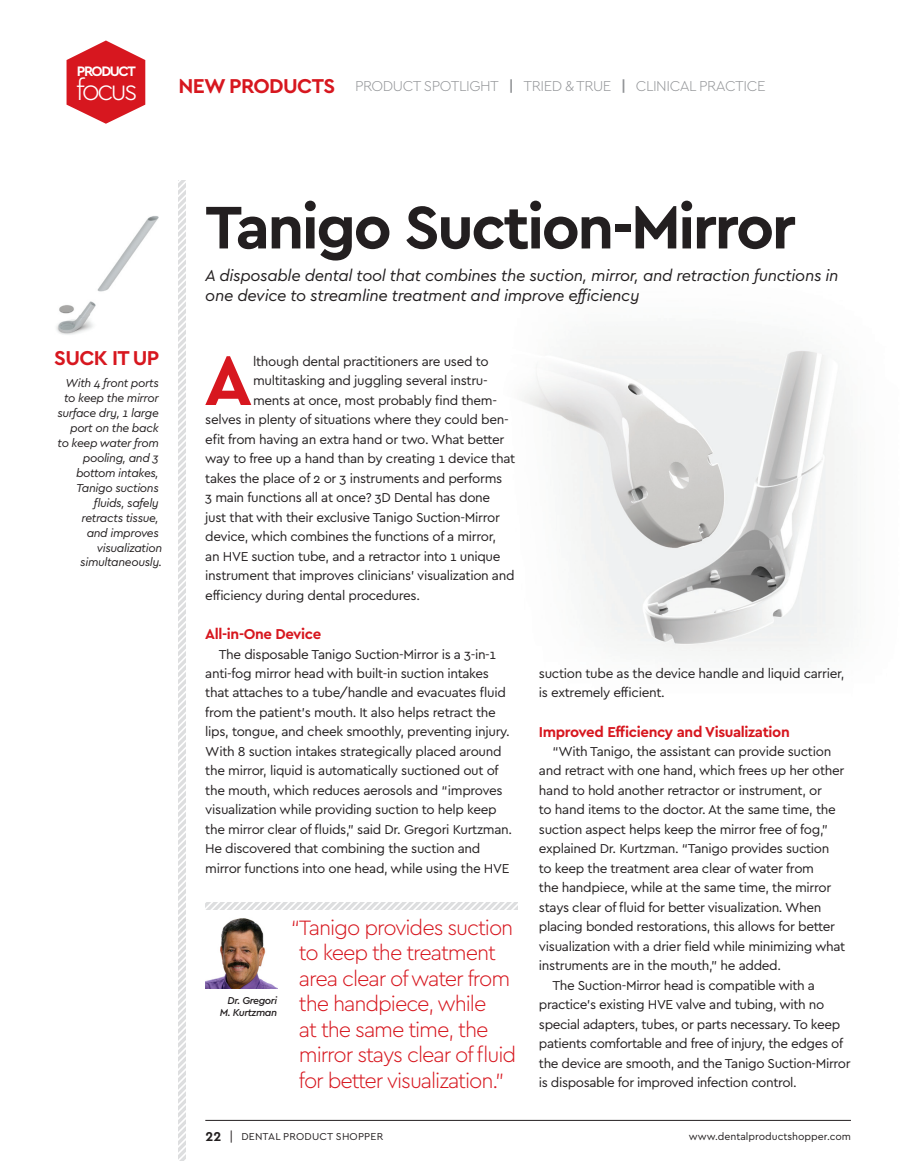
<style>
.page{position:relative;width:905px;height:1161px;background:#fff}
.page>*{position:absolute;margin:0;border:0;box-sizing:border-box;transform-origin:0 0}
.NP_UPGRADED_BODY_FIR{font:700 72.6px "Cera";color:#d7171f}
.PS_PRODUCT_NAME__RD{font:700 63px "Cera";letter-spacing:-.04em;color:#231f20}
.t1{font:300 29.85px "Cera";letter-spacing:-.1em;color:#fff}
.t2{font:300 21.75px/25.5px "Cera";letter-spacing:-.05em;color:#d7171f}
.PS_SIDE_COLUMN_HEADL{font:700 21px "Cera";letter-spacing:-.03em;color:#d7171f}
.PS_PRODUCT_NAME__RD-2{font:italic 16.5px/19.5px "Cera";letter-spacing:-.02em;color:#231f20}
.NP_BODY_FP__RD{font:700 15px "Cera";letter-spacing:-.025em;color:#d7171f}
.t3{font:300 15px "Cera";letter-spacing:-.03em;color:#939598}
.t4{font:700 14.4px "Cera";letter-spacing:-.1em;color:#fff}
.CP_BODY_FP__RD{font:13.5px/19.5px "Cera";letter-spacing:-.025em;color:#231f20}
.NP_UPGRADED_BODY_FIR-2{font:13.5px "Cera";letter-spacing:-.025em;color:#231f20}
.PS_SIDE_COLUMN_BODY{font:italic 12px/15px "Cera";letter-spacing:-.03em;color:#231f20;text-align:right}
.t5{font:10.5px "Cera";color:#231f20}
.t6{font:10.5px "Cera";letter-spacing:.02em;color:#231f20}
.PE_Quote_names_citie{font:italic 500 10.5px/12px "Cera";letter-spacing:-.04em;color:#231f20;text-align:right}
.s1{font-weight:700}
.s2{font-weight:700;font-size:13.5px}
.s3{font-size:13.5px}
</style>
<div class="page">
<img style="left:521px;top:339px;width:318px;height:313px">
<svg style="left:178px;top:180px;width:7px;height:981px"></svg>
<svg style="left:67px;top:41px;width:78px;height:83px"></svg>
<hr style="left:205px;top:1120px;width:646px;height:1px;background:#231f20">
<img style="left:56px;top:216px;width:103px;height:119px">
<svg style="left:205px;top:902px;width:312px;height:7px"></svg>
<img style="left:205px;top:918px;width:72px;height:71px">
<p class="t4" style="left:77px;top:62px;width:60px">PRODUCT</p>
<p class="t1" style="left:76px;top:70px;width:63px">focus</p>
<p class="PS_SIDE_COLUMN_HEADL" style="left:178px;top:72px;width:158px">NEW PRODUCTS</p>
<p class="t3" style="left:355px;top:76px;width:412px">PRODUCT SPOTLIGHT <span class="s1">|</span> TRIED &amp; TRUE <span class="s1">|</span> CLINICAL PRACTICE</p>
<p class="PS_SIDE_COLUMN_HEADL" style="left:54px;top:344px;width:106px">SUCK IT UP</p>
<p class="PS_SIDE_COLUMN_BODY" style="left:57px;top:375px;width:106px">With 4 front ports to keep the mirror surface dry, 1 large port on the back<br>to keep water from pooling, and 3 bottom intakes,<br>Tanigo suctions fluids, safely retracts tissue,<br>and improves visualization simultaneously.</p>
<p class="PS_PRODUCT_NAME__RD" style="left:205px;top:185px;width:592px">Tanigo Suction-Mirror</p>
<p class="PS_PRODUCT_NAME__RD-2" style="left:205px;top:265px;width:634px">A disposable dental tool that combines the suction, mirror, and retraction functions in one device to streamline treatment and improve efficiency</p>
<p class="NP_UPGRADED_BODY_FIR" style="left:204px;top:332px;width:49px">A</p>
<p class="NP_UPGRADED_BODY_FIR-2" style="left:253px;top:352px;width:237px">lthough dental practitioners are used to</p>
<p class="NP_UPGRADED_BODY_FIR-2" style="left:253px;top:372px;width:236px">multitasking and juggling several instru-</p>
<p class="NP_UPGRADED_BODY_FIR-2" style="left:253px;top:391px;width:245px">ments at once, most probably find them-</p>
<p class="NP_UPGRADED_BODY_FIR-2" style="left:205px;top:411px;width:305px">selves in plenty of situations where they could ben-</p>
<p class="NP_UPGRADED_BODY_FIR-2" style="left:205px;top:430px;width:300px">efit from having an extra hand or two. What better</p>
<p class="NP_UPGRADED_BODY_FIR-2" style="left:205px;top:450px;width:311px">way to free up a hand than by creating 1 device that</p>
<p class="NP_UPGRADED_BODY_FIR-2" style="left:205px;top:469px;width:298px">takes the place of 2 or 3 instruments and performs</p>
<p class="NP_UPGRADED_BODY_FIR-2" style="left:205px;top:489px;width:286px">3 main functions all at once? 3D Dental has done</p>
<p class="NP_UPGRADED_BODY_FIR-2" style="left:205px;top:508px;width:296px">just that with their exclusive Tanigo Suction-Mirror</p>
<p class="NP_UPGRADED_BODY_FIR-2" style="left:205px;top:528px;width:292px">device, which combines the functions of a mirror,</p>
<p class="NP_UPGRADED_BODY_FIR-2" style="left:205px;top:547px;width:297px">an HVE suction tube, and a retractor into 1 unique</p>
<p class="NP_UPGRADED_BODY_FIR-2" style="left:205px;top:567px;width:311px">instrument that improves clinicians' visualization and</p>
<p class="NP_UPGRADED_BODY_FIR-2" style="left:205px;top:586px;width:216px">efficiency during dental procedures.</p>
<p class="NP_BODY_FP__RD" style="left:205px;top:624px;width:117px">All-in-One Device</p>
<p class="CP_BODY_FP__RD" style="left:205px;top:644px;width:308px;text-indent:14px">The disposable Tanigo Suction-Mirror is a 3-in-1 anti-fog mirror head with built-in suction intakes that attaches to a tube/handle and evacuates fluid from the patient’s mouth. It also helps retract the lips, tongue, and cheek smoothly, preventing injury.<br>With 8 suction intakes strategically placed around the mirror, liquid is automatically suctioned out of the mouth, which reduces aerosols and “improves visualization while providing suction to help keep the mirror clear of fluids,” said Dr. Gregori Kurtzman.<br>He discovered that combining the suction and mirror functions into one head, while using the HVE</p>
<p class="PE_Quote_names_citie" style="left:220px;top:994px;width:59px">Dr. Gregori<br>M. Kurtzman</p>
<p class="t2" style="left:299px;top:914px;width:219px;text-indent:-8px">“Tanigo provides suction to keep the treatment area clear of water from the handpiece, while<br>at the same time, the mirror stays clear of fluid for better visualization.”</p>
<p class="CP_BODY_FP__RD" style="left:539px;top:663px;width:307px">suction tube as the device handle and liquid carrier, is extremely efficient.</p>
<p class="NP_BODY_FP__RD" style="left:539px;top:722px;width:252px">Improved Efficiency and Visualization</p>
<p class="CP_BODY_FP__RD" style="left:539px;top:741px;width:308px;text-indent:14px">“With Tanigo, the assistant can provide suction and retract with one hand, which frees up her other hand to hold another retractor or instrument, or<br>to hand items to the doctor. At the same time, the suction aspect helps keep the mirror free of fog,” explained Dr. Kurtzman. “Tanigo provides suction to keep the treatment area clear of water from<br>the handpiece, while at the same time, the mirror stays clear of fluid for better visualization. When placing bonded restorations, this allows for better visualization with a drier field while minimizing what instruments are in the mouth,” he added.</p>
<p class="CP_BODY_FP__RD" style="left:539px;top:975px;width:313px;text-indent:14px">The Suction-Mirror head is compatible with a practice’s existing HVE valve and tubing, with no special adapters, tubes, or parts necessary. To keep patients comfortable and free of injury, the edges of the device are smooth, and the Tanigo Suction-Mirror is disposable for improved infection control.</p>
<p class="t6" style="left:205px;top:1130px;width:179px"><span class="s2">22</span> <span class="s3">|</span> DENTAL PRODUCT SHOPPER</p>
<p class="t5" style="left:689px;top:1130px;width:164px">www.dentalproductshopper.com</p>
</div>
